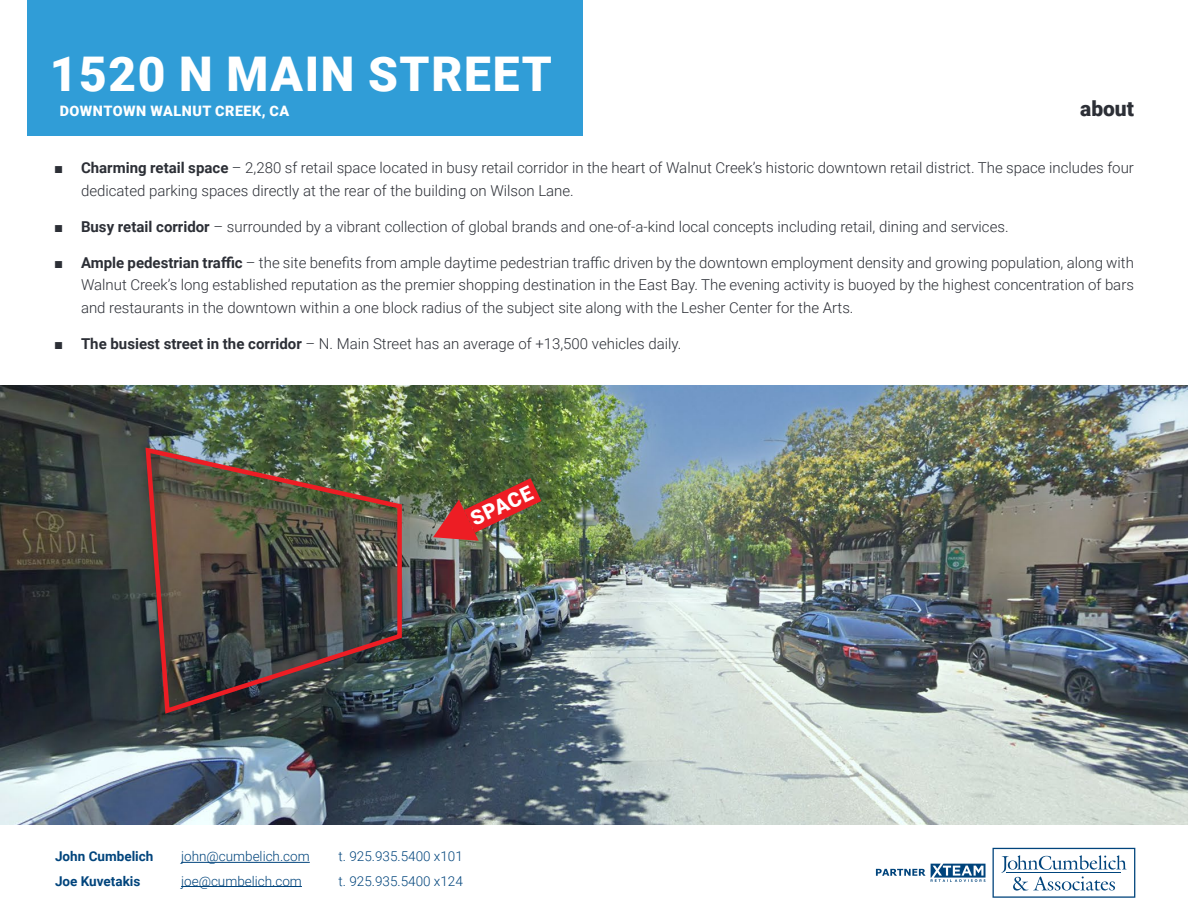
<style>
.page{position:relative;width:1188px;height:918px;background:#fff}
.page>*{position:absolute;margin:0;border:0;box-sizing:border-box;transform-origin:0 0}
.t1{font:900 47.85px "Roboto";letter-spacing:.035em;color:#fff}
.t2{font:900 21px "Roboto";color:#2c2f36}
.Regular_body{font:900 20.25px "Roboto";color:#fff}
.t3{font:300 15px/22.5px "Roboto";color:#2c2f36}
.t4{font:900 14.4px "Roboto";letter-spacing:.035em;color:#fff}
.t5{font:300 13.5px "Roboto";color:#00447c}
.t6{font:700 13.5px "Roboto";color:#00447c}
.s1{font-family:"Arial";font-weight:400}
.s2{font-weight:700}
</style>
<div class="page">
<div style="left:27px;top:0;width:555px;height:136px;background:#309dd7"></div>
<hr style="left:181px;top:862px;width:129px;height:1px;background:#00447c">
<hr style="left:181px;top:886px;width:121px;height:1px;background:#00447c">
<svg style="left:993px;top:848px;width:142px;height:50px"></svg>
<svg style="left:876px;top:864px;width:110px;height:18px"></svg>
<img style="left:0;top:386px;width:1188px;height:438px">
<img style="left:433px;top:478px;width:108px;height:63px">
<img style="left:143px;top:445px;width:262px;height:271px">
<h1 class="t1" style="left:50px;top:40px;width:504px">1520 N MAIN STREET</h1>
<p class="t4" style="left:60px;top:100px;width:231px">DOWNTOWN WALNUT CREEK, CA</p>
<p class="t2" style="left:1080px;top:93px;width:55px">about</p>
<p class="t3" style="left:81px;top:156px;width:1054px;text-indent:-27px"><span class="s1">■</span> <span class="s2">Charming retail space</span> – 2,280 sf retail space located in busy retail corridor in the heart of Walnut Creek’s historic downtown retail district. The space includes four dedicated parking spaces directly at the rear of the building on Wilson Lane.</p>
<p class="t3" style="left:54px;top:215px;width:956px"><span class="s1">■</span> <span class="s2">Busy retail corridor</span> – surrounded by a vibrant collection of global brands and one-of-a-kind local concepts including retail, dining and services.</p>
<p class="t3" style="left:81px;top:251px;width:1054px;text-align:justify;text-indent:-27px"><span class="s1">■</span> <span class="s2">Ample pedestrian traffic</span> – the site benefits from ample daytime pedestrian traffic driven by the downtown employment density and growing population, along with Walnut Creek’s long established reputation as the premier shopping destination in the East Bay. The evening activity is buoyed by the highest concentration of bars and restaurants in the downtown within a one block radius of the subject site along with the Lesher Center for the Arts.</p>
<p class="t3" style="left:54px;top:332px;width:629px"><span class="s1">■</span> <span class="s2">The busiest street in the corridor</span> – N. Main Street has an average of +13,500 vehicles daily.</p>
<p class="Regular_body" style="left:466px;top:507px;width:68px;rotate:-26deg">SPACE</p>
<p class="t6" style="left:55px;top:847px;width:100px">John Cumbelich</p>
<p class="t5" style="left:181px;top:847px;width:130px">john@cumbelich.com</p>
<p class="t5" style="left:339px;top:847px;width:126px">t. 925.935.5400 x101</p>
<p class="t6" style="left:55px;top:871px;width:87px">Joe Kuvetakis</p>
<p class="t5" style="left:181px;top:871px;width:122px">joe@cumbelich.com</p>
<p class="t5" style="left:339px;top:871px;width:126px">t. 925.935.5400 x124</p>
</div>
